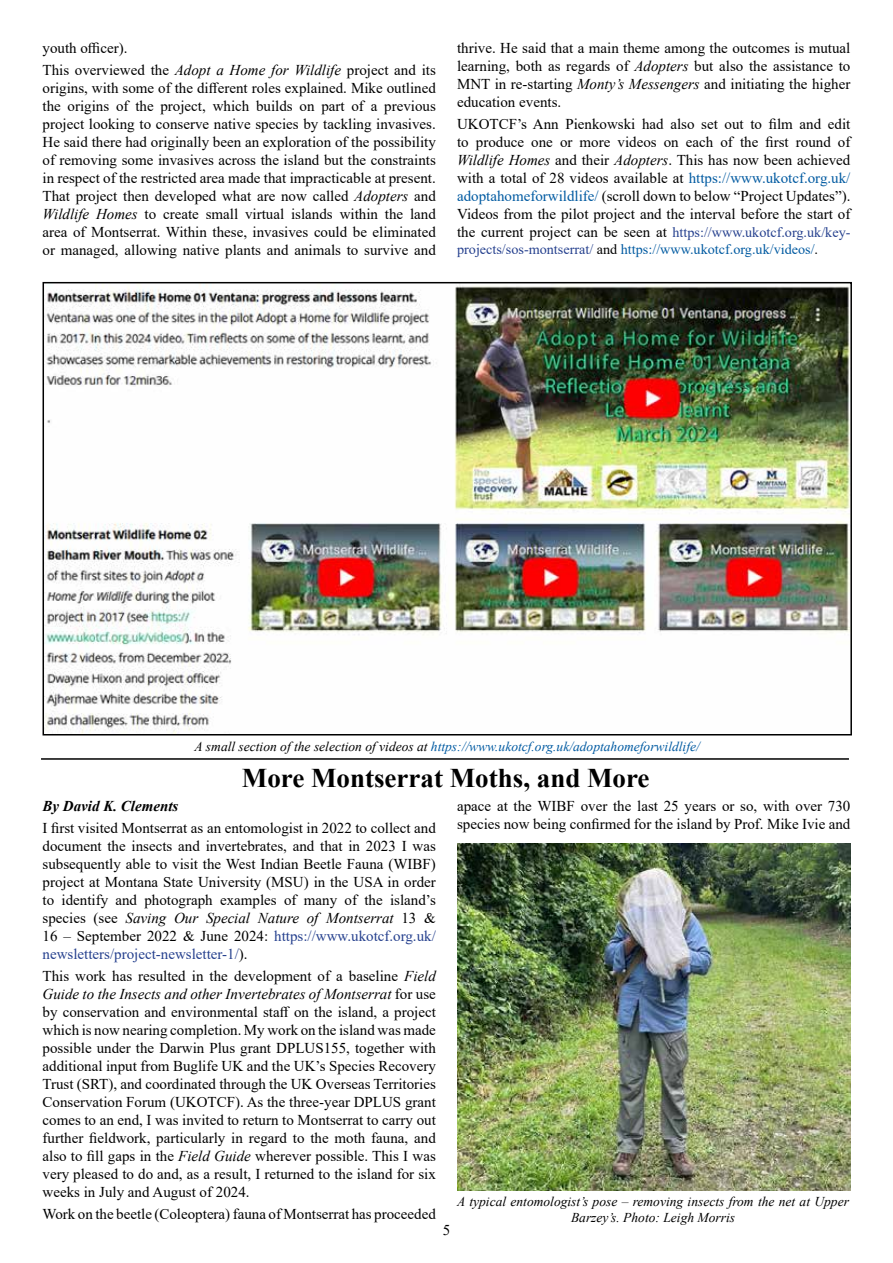
<style>
.page{position:relative;width:893px;height:1263px;background:#fff}
.page>*{position:absolute;margin:0;border:0;box-sizing:border-box;transform-origin:0 0}
.t1{font:700 27px "Times New Roman";color:#000}
.t2{font:15px/18px "Times New Roman";color:#000;text-align:justify}
.t3{font:italic 700 15px "Times New Roman";color:#000}
.t4{font:14.1px/17px "Times New Roman";color:#25408e}
.t5{font:italic 13.5px "Times New Roman";color:#005aa1}
.t6{font:italic 13.5px/16.2px "Times New Roman";color:#000;text-align:center}
.s1{font-style:italic}
.s2{color:#005aa1}
.s3{font-size:15px;color:#000}
.s4{color:#000}
.s5{color:#25408e}
</style>
<div class="page">
<img style="left:46px;top:286px;width:803px;height:446px">
<div style="left:43px;top:282px;width:809px;height:453px;border:2px solid #000"></div>
<hr style="left:41px;top:758px;width:808px;height:2px;background:#000">
<img style="left:457px;top:843px;width:393px;height:348px">
<p class="t2" style="left:43px;top:36px;width:395px;line-height:22.2px">youth ofÏcer).<br>This overviewed the <span class="s1">Adopt a Home for Wildlife</span> project and its</p>
<p class="t2" style="left:43px;top:79px;width:395px">origins, with some of the different roles explained. Mike outlined the origins of the project, which builds on part of a previous project looking to conserve native species by tackling invasives.<br>He said there had originally been an exploration of the possibility of removing some invasives across the island but the constraints in respect of the restricted area made that impracticable at present.<br>That project then developed what are now called <span class="s1">Adopters</span> and <span class="s1">Wildlife Homes</span> to create small virtual islands within the land area of Montserrat. Within these, invasives could be eliminated or managed, allowing native plants and animals to survive and</p>
<p class="t2" style="left:457px;top:38px;width:395px">thrive. He said that a main theme among the outcomes is mutual learning, both as regards of <span class="s1">Adopters</span> but also the assistance to MNT in re-starting <span class="s1">Monty’s Messengers</span> and initiating the higher education events.</p>
<p class="t2" style="left:457px;top:115px;width:395px">UKOTCF’s Ann Pienkowski had also set out to film and edit to produce one or more videos on each of the first round of <span class="s1">Wildlife Homes</span> and their <span class="s1">Adopters</span>. This has now been achieved with a total of 28 videos available at <span class="s2">https://www.ukotcf.org.uk/ adoptahomeforwildlife/</span> (scroll down to below “Project Updates”).<br>Videos from the pilot project and the interval before the start of</p>
<p class="t4" style="left:457px;top:224px;width:395px"><span class="s3">the current project can be seen at</span> https://www.ukotcf.org.uk/key&shy;projects/sos-montserrat/ <span class="s4">and</span> <span class="s2">https://www.ukotcf.org.uk/videos/</span><span class="s4">.</span></p>
<p class="t5" style="left:195px;top:741px;width:507px"><span class="s4">A small section of the selection of videos at</span> https://www.ukotcf.org.uk/adoptahomeforwildlife/</p>
<h1 class="t1" style="left:242px;top:759px;width:409px">More Montserrat Moths, and More</h1>
<p class="t2" style="left:457px;top:796px;width:395px">apace at the WIBF over the last 25 years or so, with over 730 species now being confirmed for the island by Prof. Mike Ivie and</p>
<p class="t3" style="left:43px;top:800px;width:137px">By David K. Clements</p>
<p class="t2" style="left:43px;top:818px;width:395px">I first visited Montserrat as an entomologist in 2022 to collect and document the insects and invertebrates, and that in 2023 I was subsequently able to visit the West Indian Beetle Fauna (WIBF) project at Montana State University (MSU) in the USA in order to identify and photograph examples of many of the island’s species (see <span class="s1">Saving Our Special Nature of Montserrat</span> 13 &amp; 16 – September 2022 &amp; June 2024: <span class="s5">https://www.ukotcf.org.uk/ newsletters/project-newsletter-1/</span>).</p>
<p class="t2" style="left:43px;top:967px;width:395px">This work has resulted in the development of a baseline <span class="s1">Field Guide to the Insects and other Invertebrates of Montserrat</span> for use by conservation and environmental staff on the island, a project which is now nearing completion. My work on the island was made possible under the Darwin Plus grant DPLUS155, together with additional input from Buglife UK and the UK’s Species Recovery Trust (SRT), and coordinated through the UK Overseas Territories Conservation Forum (UKOTCF). As the three-year DPLUS grant comes to an end, I was invited to return to Montserrat to carry out further fieldwork, particularly in regard to the moth fauna, and also to fill gaps in the <span class="s1">Field Guide</span> wherever possible. This I was very pleased to do and, as a result, I returned to the island for six weeks in July and August of 2024.</p>
<p class="t2" style="left:43px;top:1205px;width:395px">Work on the beetle (Coleoptera) fauna of Montserrat has proceeded</p>
<p class="t6" style="left:457px;top:1193px;width:393px">A typical entomologist’s pose – removing insects from the net at Upper<br>Barzey’s. Photo: Leigh Morris</p>
<p class="t2" style="left:443px;top:1222px;width:9px">5</p>
</div>
